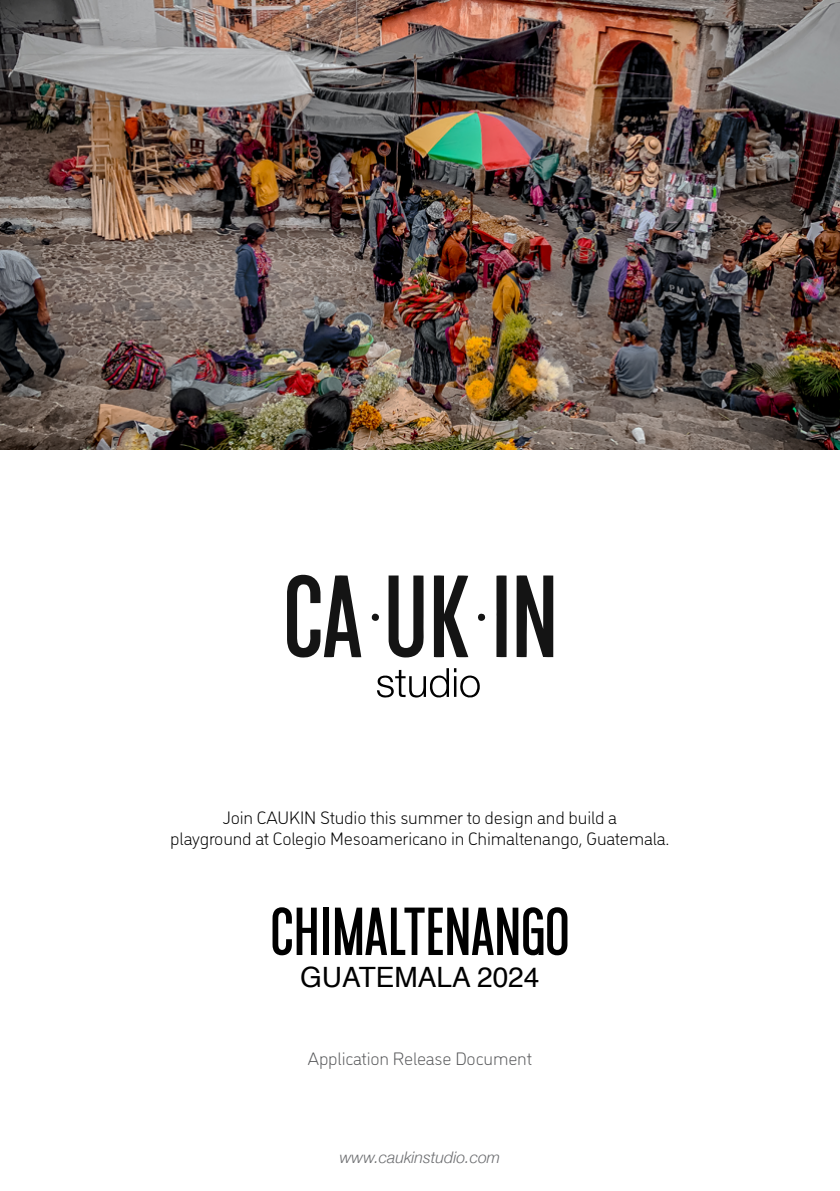
<style>
.page{position:relative;width:840px;height:1191px;background:#fff}
.page>*{position:absolute;margin:0;border:0;box-sizing:border-box;transform-origin:0 0}
.t1{font:64px "Americana";color:#000}
.t2{font:28px "Helvetica";color:#000}
.t3{font:300 18px/21.6px "DI Nosaur";letter-spacing:-.01em;color:#000;text-align:center}
.t4{font:300 18px "DI Nosaur";letter-spacing:-.01em;color:#58595b}
.t5{font:italic 300 16px "Helvetica Neue";color:#6d6e71}
</style>
<div class="page">
<svg style="left:388px;top:575px;width:35px;height:83px"></svg>
<svg style="left:433px;top:575px;width:35px;height:82px"></svg>
<svg style="left:496px;top:575px;width:10px;height:82px"></svg>
<svg style="left:516px;top:575px;width:37px;height:82px"></svg>
<svg style="left:287px;top:574px;width:74px;height:83px"></svg>
<svg style="left:371px;top:613px;width:8px;height:8px"></svg>
<svg style="left:478px;top:613px;width:7px;height:8px"></svg>
<svg style="left:377px;top:668px;width:102px;height:30px"></svg>
<img style="left:0;top:0;width:839px;height:450px">
<p class="t3" style="left:170px;top:805px;width:500px">Join CAUKIN Studio this summer to design and build a<br>playground at Colegio Mesoamericano in Chimaltenango, Guatemala.</p>
<h1 class="t1" style="left:269px;top:894px;width:302px">CHIMALTENANGO</h1>
<h2 class="t2" style="left:300px;top:956px;width:241px">GUATEMALA 2024</h2>
<p class="t4" style="left:308px;top:1045px;width:225px">Application Release Document</p>
<p class="t5" style="left:339px;top:1144px;width:162px">www.caukinstudio.com</p>
</div>
